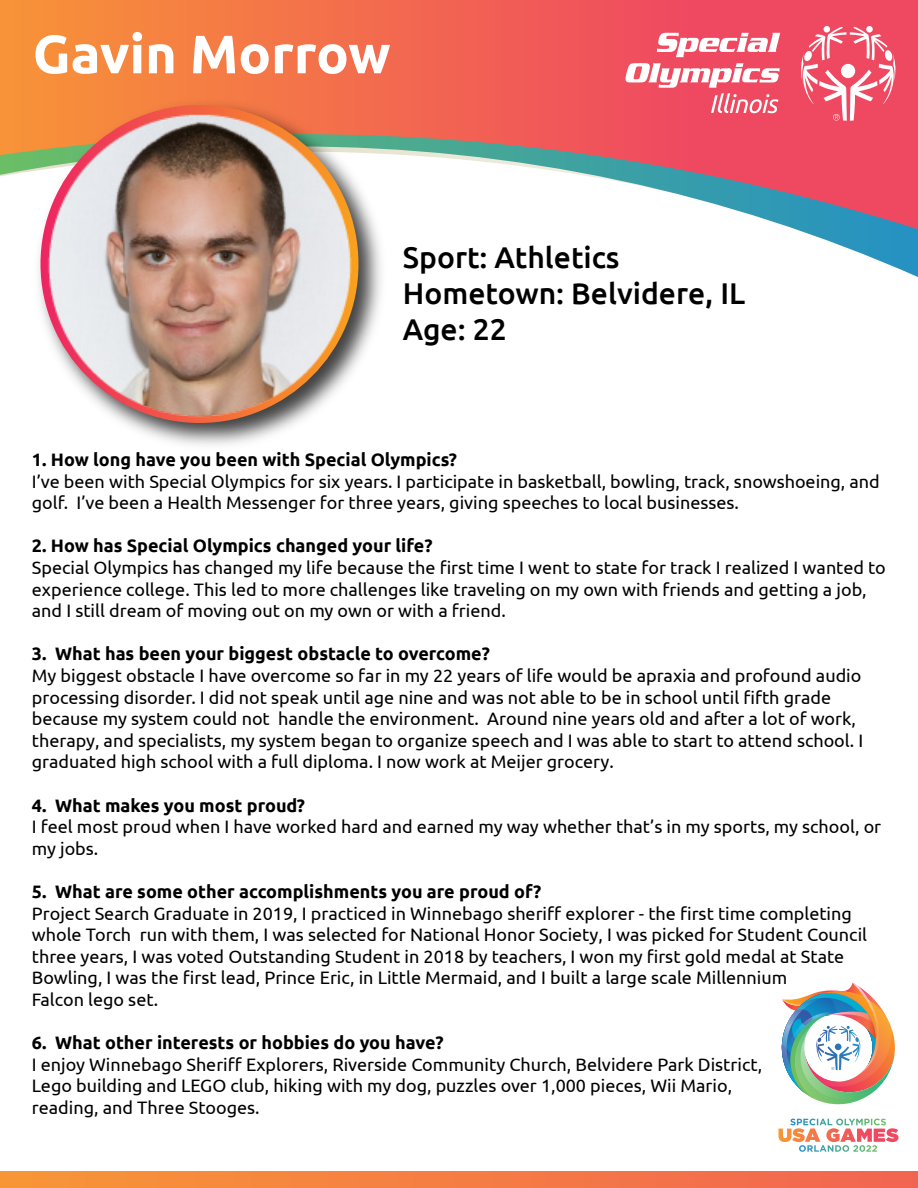
<style>
.page{position:relative;width:918px;height:1188px;background:#fff}
.page>*{position:absolute;margin:0;border:0;box-sizing:border-box;transform-origin:0 0}
.t1{font:700 54px "Ubuntu";color:#fff}
.t2{font:500 30px/36px "Ubuntu";color:#000}
.t3{font:18px/21.6px "Ubuntu";color:#000}
.t4{font:700 18px "Ubuntu";color:#000}
</style>
<div class="page">
<svg style="left:795px;top:229px;width:123px;height:48px"></svg>
<svg style="left:0;top:0;width:918px;height:229px;background:#e57e73"></svg>
<svg style="left:657px;top:33px;width:123px;height:24px"></svg>
<svg style="left:625px;top:63px;width:155px;height:50px"></svg>
<svg style="left:800px;top:27px;width:97px;height:94px"></svg>
<img style="left:28px;top:93px;width:364px;height:352px">
<img style="left:39px;top:104px;width:329px;height:322px">
<div style="left:0;top:1172px;width:918px;height:16px;background:linear-gradient(to right,#f89636,#f26452)"></div>
<img style="left:781px;top:983px;width:114px;height:122px">
<svg style="left:778px;top:1119px;width:120px;height:33px"></svg>
<h1 class="t1" style="left:33px;top:21px;width:359px">Gavin Morrow</h1>
<h2 class="t2" style="left:403px;top:238px;width:344px">Sport: Athletics<br>Hometown: Belvidere, IL<br>Age: 22</h2>
<p class="t4" style="left:32px;top:449px;width:427px">1. How long have you been with Special Olympics?</p>
<p class="t3" style="left:32px;top:470px;width:850px">I’ve been with Special Olympics for six years. I participate in basketball, bowling, track, snowshoeing, and golf. I’ve been a Health Messenger for three years, giving speeches to local businesses.</p>
<p class="t4" style="left:32px;top:535px;width:402px">2. How has Special Olympics changed your life?</p>
<p class="t3" style="left:32px;top:556px;width:855px">Special Olympics has changed my life because the first time I went to state for track I realized I wanted to experience college. This led to more challenges like traveling on my own with friends and getting a job, and I still dream of moving out on my own or with a friend.</p>
<p class="t4" style="left:32px;top:643px;width:460px">3. What has been your biggest obstacle to overcome?</p>
<p class="t3" style="left:32px;top:664px;width:833px">My biggest obstacle I have overcome so far in my 22 years of life would be apraxia and profound audio processing disorder. I did not speak until age nine and was not able to be in school until fifth grade because my system could not handle the environment. Around nine years old and after a lot of work, therapy, and specialists, my system began to organize speech and I was able to start to attend school. I graduated high school with a full diploma. I now work at Meijer grocery.</p>
<p class="t4" style="left:32px;top:794px;width:275px">4. What makes you most proud?</p>
<p class="t3" style="left:32px;top:815px;width:851px">I feel most proud when I have worked hard and earned my way whether that’s in my sports, my school, or my jobs.</p>
<p class="t4" style="left:32px;top:881px;width:511px">5. What are some other accomplishments you are proud of?</p>
<p class="t3" style="left:32px;top:902px;width:837px">Project Search Graduate in 2019, I practiced in Winnebago sheriff explorer - the first time completing whole Torch run with them, I was selected for National Honor Society, I was picked for Student Council three years, I was voted Outstanding Student in 2018 by teachers, I won my first gold medal at State Bowling, I was the first lead, Prince Eric, in Little Mermaid, and I built a large scale Millennium<br>Falcon lego set.</p>
<p class="t4" style="left:32px;top:1032px;width:413px">6. What other interests or hobbies do you have?</p>
<p class="t3" style="left:32px;top:1053px;width:732px">I enjoy Winnebago Sheriff Explorers, Riverside Community Church, Belvidere Park District,<br>Lego building and LEGO club, hiking with my dog, puzzles over 1,000 pieces, Wii Mario, reading, and Three Stooges.</p>
</div>
